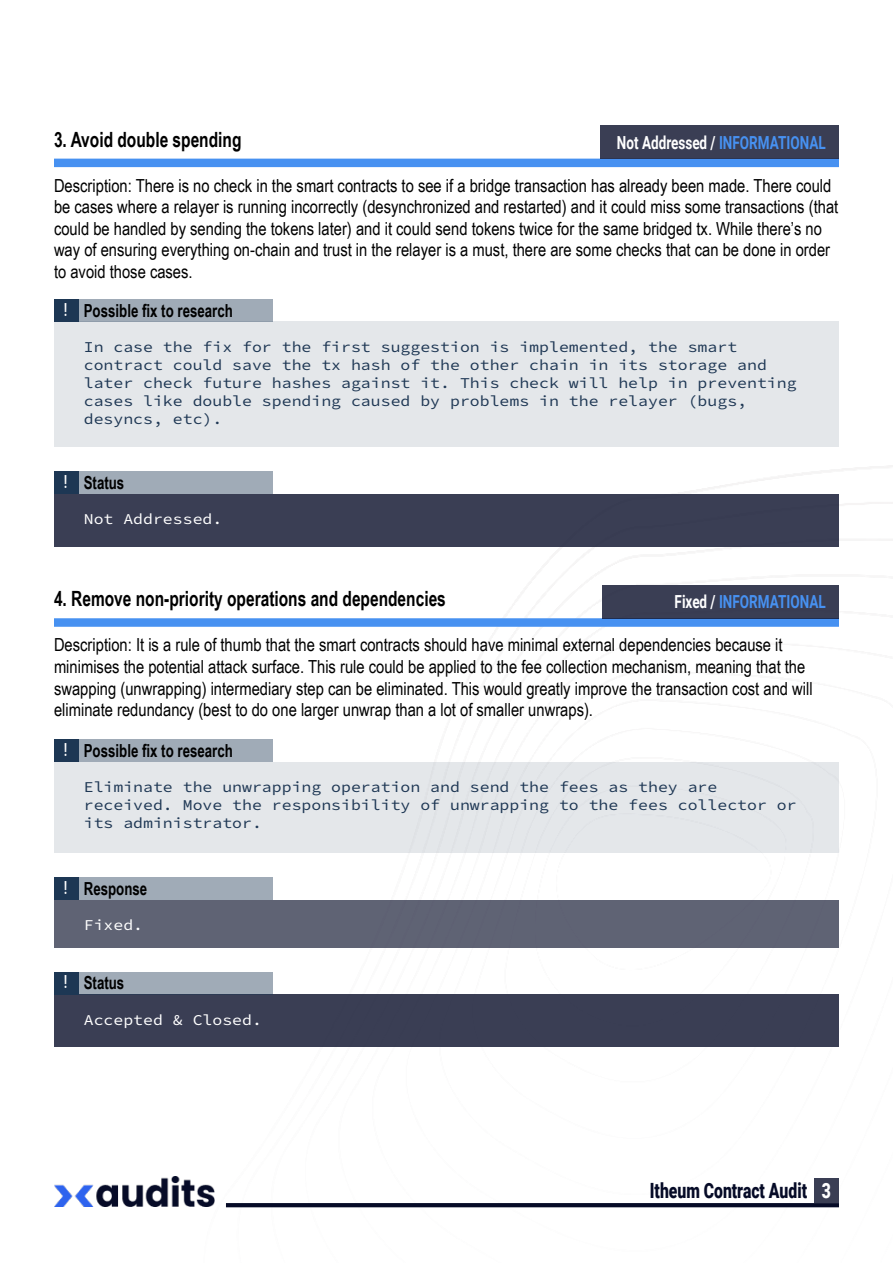
<style>
.page{position:relative;width:893px;height:1263px;background:#fff}
.page>*{position:absolute;margin:0;border:0;box-sizing:border-box;transform-origin:0 0}
.t1{font:700 21px "Arial Narrow";color:#000;scale:.9 1}
.t2{font:900 21px "Roboto";color:#060b27;scale:.75 1}
.t3{font:900 21px "Roboto";color:#fff;scale:.75 1}
.t4{font:18px/21.6px "Arial Narrow";color:#000}
.t5{font:700 18px "Arial Narrow";color:#000;scale:.9 1}
.t6{font:700 18px "Roboto";color:#fff;scale:.75 1}
.t7{font:700 18px "Roboto";color:#4791f1;scale:.75 1}
.t8{font:500 18px "Roboto";color:#fff;scale:.75 1}
.t9{font:15px/18px "Source Code Variable";color:#1e3754;scale:1.1 1}
.t10{font:15px "Source Code Variable";color:#fff;scale:1.1 1}
.s1{color:#4791f1}
.s2{color:#fff}
</style>
<div class="page">
<img style="left:203px;top:465px;width:690px;height:743px">
<div style="left:814px;top:1178px;width:25px;height:25px;background:#3a3e54"></div>
<img style="left:54px;top:1176px;width:160px;height:30px">
<svg style="left:226px;top:1203px;width:613px;height:4px;background:#0a0f2a"></svg>
<div style="left:54px;top:322px;width:785px;height:125px;background:#e4e7ea"></div>
<div style="left:54px;top:299px;width:24px;height:23px;background:#1d3754"></div>
<div style="left:78px;top:299px;width:194px;height:23px;background:#a0abb7"></div>
<div style="left:54px;top:159px;width:785px;height:8px;background:#4791f1"></div>
<div style="left:600px;top:125px;width:239px;height:34px;background:#3a3e54"></div>
<div style="left:54px;top:494px;width:785px;height:52px;background:#3a3e54"></div>
<div style="left:54px;top:471px;width:24px;height:23px;background:#1d3754"></div>
<div style="left:78px;top:471px;width:194px;height:23px;background:#a0abb7"></div>
<div style="left:54px;top:762px;width:785px;height:90px;background:#e4e7ea"></div>
<div style="left:54px;top:739px;width:24px;height:23px;background:#1d3754"></div>
<div style="left:78px;top:739px;width:194px;height:23px;background:#a0abb7"></div>
<div style="left:54px;top:618px;width:785px;height:9px;background:#4791f1"></div>
<div style="left:602px;top:585px;width:237px;height:33px;background:#3a3e54"></div>
<div style="left:54px;top:900px;width:785px;height:48px;background:#5f6374"></div>
<div style="left:54px;top:877px;width:24px;height:23px;background:#1d3754"></div>
<div style="left:78px;top:877px;width:194px;height:23px;background:#a0abb7"></div>
<div style="left:54px;top:994px;width:785px;height:53px;background:#3a3e54"></div>
<div style="left:54px;top:972px;width:24px;height:22px;background:#1d3754"></div>
<div style="left:78px;top:972px;width:194px;height:22px;background:#a0abb7"></div>
<p class="t1" style="left:54px;top:123px;width:210px">3. Avoid double spending</p>
<p class="t6" style="left:617px;top:130px;width:280px">Not Addressed / <span class="s1">INFORMATIONAL</span></p>
<p class="t4" style="left:54px;top:174px;width:786px">Description: There is no check in the smart contracts to see if a bridge transaction has already been made. There could be cases where a relayer is running incorrectly (desynchronized and restarted) and it could miss some transactions (that could be handled by sending the tokens later) and it could send tokens twice for the same bridged tx. While there’s no way of ensuring everything on-chain and trust in the relayer is a must, there are some checks that can be done in order to avoid those cases.</p>
<p class="t8" style="left:64px;top:297px;width:6px">!</p>
<p class="t5" style="left:84px;top:297px;width:167px">Possible fix to research</p>
<p class="t9" style="left:84px;top:338px;width:649px">In case the fix for the first suggestion is implemented, the smart contract could save the tx hash of the other chain in its storage and later check future hashes against it. This check will help in preventing cases like double spending caused by problems in the relayer (bugs, desyncs, etc).</p>
<p class="t8" style="left:64px;top:469px;width:6px">!</p>
<p class="t5" style="left:84px;top:468px;width:47px">Status</p>
<p class="t10" style="left:84px;top:508px;width:127px">Not Addressed.</p>
<p class="t1" style="left:54px;top:583px;width:437px">4. Remove non-priority operations and dependencies</p>
<p class="t7" style="left:675px;top:589px;width:203px"><span class="s2">Fixed /</span> INFORMATIONAL</p>
<p class="t4" style="left:54px;top:633px;width:760px">Description: It is a rule of thumb that the smart contracts should have minimal external dependencies because it minimises the potential attack surface. This rule could be applied to the fee collection mechanism, meaning that the swapping (unwrapping) intermediary step can be eliminated. This would greatly improve the transaction cost and will eliminate redundancy (best to do one larger unwrap than a lot of smaller unwraps).</p>
<p class="t8" style="left:64px;top:737px;width:6px">!</p>
<p class="t5" style="left:84px;top:737px;width:167px">Possible fix to research</p>
<p class="t9" style="left:84px;top:778px;width:649px">Eliminate the unwrapping operation and send the fees as they are received. Move the responsibility of unwrapping to the fees collector or its administrator.</p>
<p class="t8" style="left:64px;top:875px;width:6px">!</p>
<p class="t5" style="left:84px;top:874px;width:72px">Response</p>
<p class="t10" style="left:84px;top:914px;width:56px">Fixed.</p>
<p class="t8" style="left:64px;top:969px;width:6px">!</p>
<p class="t5" style="left:84px;top:969px;width:47px">Status</p>
<p class="t10" style="left:84px;top:1009px;width:164px">Accepted &amp; Closed.</p>
<p class="t2" style="left:650px;top:1176px;width:211px">Itheum Contract Audit</p>
<p class="t3" style="left:822px;top:1176px;width:14px">3</p>
</div>
